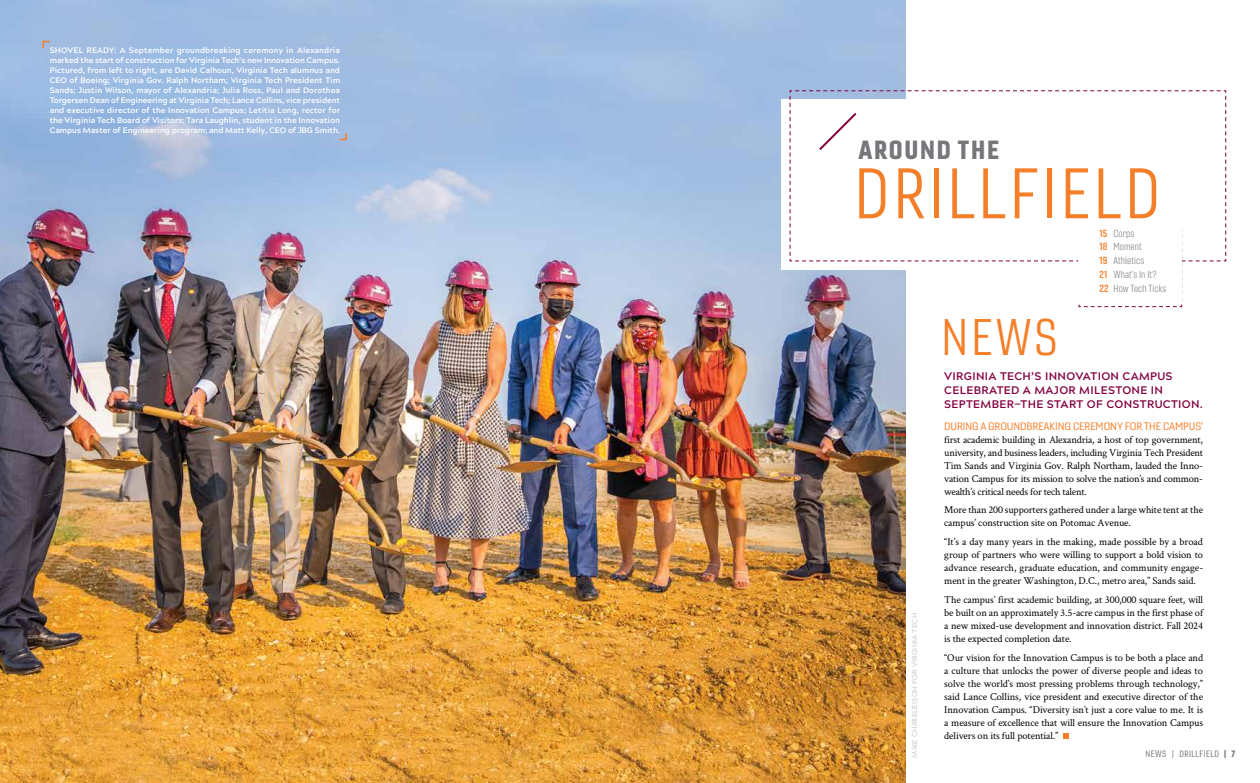
<style>
.page{position:relative;width:1260px;height:783px;background:#fff}
.page>*{position:absolute;margin:0;border:0;box-sizing:border-box;transform-origin:0 0}
.t1{font:69.4px "Gineso Con Boo";letter-spacing:.06em;color:#f57e29}
.t2{font:50px "Gineso Con Boo";color:#f57e29}
.t3{font:25.5px "Gineso Con Bla";letter-spacing:.07em;color:#76777b}
.t4{font:700 11px/13.8px "Acherus Grotesque";letter-spacing:.03em;color:#83003f}
.t5{font:10.5px/13px "Crimson Text";letter-spacing:-.01em;color:#000;text-align:justify}
.t6{font:expanded 10.5px "Gineso";letter-spacing:-.01em;color:#f57e29}
.t7{font:10px/13.8px "Gineso Con Lig";letter-spacing:.01em;color:#76777b}
.t8{font:9px "Gineso Con Reg";letter-spacing:.05em;color:#76777b}
.t9{font:700 8px/10px "Acherus Grotesque";letter-spacing:-.005em;color:#fff;text-align:justify}
.t10{font:7px "Acherus Grotesque";letter-spacing:.02em;color:#bebec0}
.s1{font-family:"Gineso Con Dem";color:#f57e29}
.s2{font-size:8px}
.s3{font-family:"Gineso Con Bla";font-size:8px}
.s4{font-family:"Gineso Con Bla"}
</style>
<div class="page">
<img style="left:0;top:0;width:905px;height:783px">
<div style="left:781px;top:100px;width:433px;height:170px;background:#fff"></div>
<svg style="left:790px;top:91px;width:437px;height:216px"></svg>
<svg style="left:1063px;top:733px;width:6px;height:6px"></svg>
<div style="left:1078px;top:226px;width:103px;height:76px;background:#fff"></div>
<svg style="left:42px;top:40px;width:9px;height:10px"></svg>
<svg style="left:338px;top:132px;width:10px;height:9px"></svg>
<p class="t9" style="left:50px;top:45px;width:292px">SHOVEL READY: A September groundbreaking ceremony in Alexandria marked the start of construction for Virginia Tech’s new Innovation Campus.<br>Pictured, from left to right, are David Calhoun, Virginia Tech alumnus and CEO of Boeing; Virginia Gov. Ralph Northam; Virginia Tech President Tim Sands; Justin Wilson, mayor of Alexandria; Julia Ross, Paul and Dorothea Torgersen Dean of Engineering at Virginia Tech; Lance Collins, vice president and executive director of the Innovation Campus; Letitia Long, rector for the Virginia Tech Board of Visitors; Tara Laughlin, student in the Innovation Campus Master of Engineering program; and Matt Kelly, CEO of JBG Smith.</p>
<h3 class="t3" style="left:859px;top:133px;width:142px">AROUND THE</h3>
<h1 class="t1" style="left:854px;top:152px;width:307px">DRILLFIELD</h1>
<p class="t10" style="left:909px;top:758px;width:146px;rotate:-90deg">MIKE CHIRIELEISON FOR VIRGINIA TECH</p>
<h2 class="t2" style="left:942px;top:307px;width:117px">NEWS</h2>
<p class="t7" style="left:1100px;top:226px;width:68px"><span class="s1">15</span> Corps<br><span class="s1">18</span> Moment<br><span class="s1">19</span> Athletics<br><span class="s1">21</span> What’s In It?<br><span class="s1">22</span> How Tech Ticks</p>
<p class="t4" style="left:944px;top:369px;width:260px">VIRGINIA TECH’S INNOVATION CAMPUS<br>CELEBRATED A MAJOR MILESTONE IN<br>SEPTEMBER–THE START OF CONSTRUCTION.</p>
<p class="t6" style="left:944px;top:419px;width:261px">DURING A GROUNDBREAKING CEREMONY FOR THE CAMPUS’</p>
<p class="t5" style="left:944px;top:432px;width:260px">first academic building in Alexandria, a host of top government, university, and business leaders, including Virginia Tech President Tim Sands and Virginia Gov. Ralph Northam, lauded the Inno&shy;vation Campus for its mission to solve the nation’s and common&shy;wealth’s critical needs for tech talent.</p>
<p class="t5" style="left:944px;top:503px;width:260px">More than 200 supporters gathered under a large white tent at the campus’ construction site on Potomac Avenue.</p>
<p class="t5" style="left:944px;top:535px;width:260px">“It’s a day many years in the making, made possible by a broad group of partners who were willing to support a bold vision to advance research, graduate education, and community engage&shy;ment in the greater Washington, D.C., metro area,” Sands said.</p>
<p class="t5" style="left:944px;top:593px;width:260px">The campus’ first academic building, at 300,000 square feet, will be built on an approximately 3.5-acre campus in the first phase of a new mixed-use development and innovation district. Fall 2024 is the expected completion date.</p>
<p class="t5" style="left:944px;top:650px;width:260px">“Our vision for the Innovation Campus is to be both a place and a culture that unlocks the power of diverse people and ideas to solve the world’s most pressing problems through technology,” said Lance Collins, vice president and executive director of the Innovation Campus. “Diversity isn’t just a core value to me. It is a measure of excellence that will ensure the Innovation Campus delivers on its full potential.”</p>
<p class="t8" style="left:1145px;top:748px;width:91px">NEWS <span class="s2">|</span> DRILLFIELD <span class="s3">|</span> <span class="s4">7</span></p>
</div>
